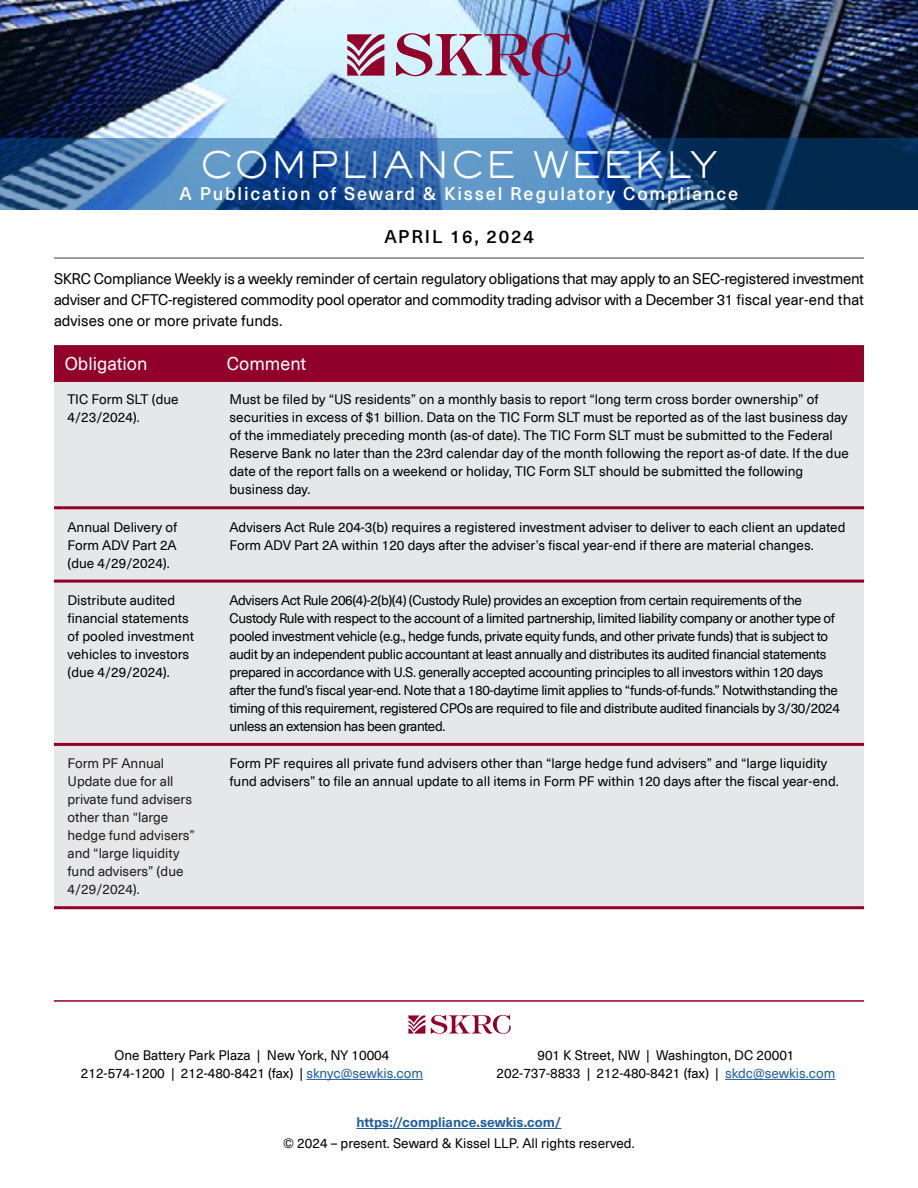
<style>
.page{position:relative;width:918px;height:1188px;background:#fff}
.page>*{position:absolute;margin:0;border:0;box-sizing:border-box;transform-origin:0 0}
.t1{font:300 36px "Sackers Gothic Std";letter-spacing:.03em;color:#fff}
.t2{font:500 18px "Neue Haas Unica Pro";letter-spacing:.1em;color:#fff}
.t3{font:18px "Neue Haas Unica Pro";color:#fff}
.t4{font:500 18px "Neue Haas Unica Pro";letter-spacing:.1em;color:#000}
.body_text{font:15px/21px "Neue Haas Unica Pro";color:#000;text-align:justify}
.table_text{font:13.5px/18px "Neue Haas Unica Pro";letter-spacing:-.01em;color:#000}
.table_text-2{font:13.5px/18px "Neue Haas Unica Pro";letter-spacing:-.03em;color:#000}
.table_text-3{font:13.5px/18px "Neue Haas Unica Pro";color:#211d1e}
.t5{font:700 13.5px "Neue Haas Unica Pro";color:#215e9e}
.s1{color:#215e9e}
</style>
<div class="page">
<img style="left:0;top:0;width:918px;height:138px">
<hr style="left:54px;top:257px;width:810px;height:2px;background:#000">
<img style="left:396px;top:33px;width:175px;height:43px">
<svg style="left:347px;top:34px;width:37px;height:42px;background:#aa5b78"></svg>
<svg style="left:0;top:138px;width:918px;height:72px;background:#2e5f95"></svg>
<hr style="left:54px;top:1000px;width:810px;height:2px;background:#910028">
<hr style="left:356px;top:1128px;width:206px;height:1px;background:#215e9e">
<hr style="left:306px;top:1079px;width:117px;height:1px;background:#215e9e">
<hr style="left:725px;top:1079px;width:110px;height:1px;background:#215e9e">
<svg style="left:431px;top:1015px;width:80px;height:19px"></svg>
<svg style="left:408px;top:1015px;width:17px;height:19px"></svg>
<div style="left:54px;top:347px;width:810px;height:33px;background:#910028"></div>
<div style="left:54px;top:382px;width:810px;height:524px;background:#e6e7e8"></div>
<hr style="left:54px;top:345px;width:162px;height:2px;background:#910028">
<hr style="left:216px;top:345px;width:648px;height:2px;background:#910028">
<hr style="left:54px;top:380px;width:162px;height:2px;background:#910028">
<hr style="left:216px;top:380px;width:648px;height:2px;background:#910028">
<hr style="left:54px;top:506px;width:162px;height:3px;background:#910028">
<hr style="left:216px;top:506px;width:648px;height:3px;background:#910028">
<hr style="left:54px;top:580px;width:162px;height:3px;background:#910028">
<hr style="left:216px;top:580px;width:648px;height:3px;background:#910028">
<hr style="left:54px;top:743px;width:162px;height:3px;background:#910028">
<hr style="left:216px;top:743px;width:648px;height:3px;background:#910028">
<hr style="left:54px;top:906px;width:162px;height:3px;background:#910028">
<hr style="left:216px;top:906px;width:648px;height:3px;background:#910028">
<h1 class="t1" style="left:200px;top:141px;width:519px">COMPLIANCE WEEKLY</h1>
<h2 class="t2" style="left:180px;top:183px;width:560px">A Publication of Seward &amp; Kissel Regulatory Compliance</h2>
<h3 class="t4" style="left:384px;top:226px;width:151px">APRIL 16, 2024</h3>
<p class="body_text" style="left:54px;top:268px;width:811px">SKRC Compliance Weekly is a weekly reminder of certain regulatory obligations that may apply to an SEC-registered investment adviser and CFTC-registered commodity pool operator and commodity trading advisor with a December 31 fiscal year-end that advises one or more private funds.</p>
<p class="t3" style="left:65px;top:353px;width:84px">Obligation</p>
<p class="t3" style="left:227px;top:353px;width:81px">Comment</p>
<p class="table_text" style="left:68px;top:391px;width:113px">TIC Form SLT (due<br>4/23/2024).</p>
<p class="table_text" style="left:230px;top:391px;width:621px">Must be filed by “US residents” on a monthly basis to report “long term cross border ownership” of securities in excess of $1 billion. Data on the TIC Form SLT must be reported as of the last business day of the immediately preceding month (as-of date). The TIC Form SLT must be submitted to the Federal Reserve Bank no later than the 23rd calendar day of the month following the report as-of date. If the due date of the report falls on a weekend or holiday, TIC Form SLT should be submitted the following business day.</p>
<p class="table_text" style="left:68px;top:518px;width:111px;text-align:justify">Annual Delivery of Form ADV Part 2A (due 4/29/2024).</p>
<p class="table_text" style="left:230px;top:518px;width:618px">Advisers Act Rule 204-3(b) requires a registered investment adviser to deliver to each client an updated<br>Form ADV Part 2A within 120 days after the adviser’s fiscal year-end if there are material changes.</p>
<p class="table_text" style="left:68px;top:591px;width:128px">Distribute audited financial statements of pooled investment vehicles to investors (due 4/29/2024).</p>
<p class="table_text-2" style="left:230px;top:591px;width:612px">Advisers Act Rule 206(4)-2(b)(4) (Custody Rule) provides an exception from certain requirements of the Custody Rule with respect to the account of a limited partnership, limited liability company or another type of pooled investment vehicle (e.g., hedge funds, private equity funds, and other private funds) that is subject to audit by an independent public accountant at least annually and distributes its audited financial statements prepared in accordance with U.S. generally accepted accounting principles to all investors within 120 days after the fund’s fiscal year-end. Note that a 180-daytime limit applies to “funds-of-funds.” Notwithstanding the timing of this requirement, registered CPOs are required to file and distribute audited financials by 3/30/2024 unless an extension has been granted.</p>
<p class="table_text-3" style="left:68px;top:755px;width:129px">Form PF Annual<br>Update due for all private fund advisers other than “large hedge fund advisers” and “large liquidity fund advisers” (due<br>4/29/2024).</p>
<p class="table_text" style="left:230px;top:755px;width:611px">Form PF requires all private fund advisers other than “large hedge fund advisers” and “large liquidity fund advisers” to file an annual update to all items in Form PF within 120 days after the fiscal year-end.</p>
<p class="table_text" style="left:81px;top:1046px;width:344px;text-align:center">One Battery Park Plaza | New York, NY 10004<br>212-574-1200 | 212-480-8421 (fax) | <span class="s1">sknyc@sewkis.com</span></p>
<p class="table_text" style="left:497px;top:1046px;width:340px;text-align:center">901 K Street, NW | Washington, DC 20001<br>202-737-8833 | 212-480-8421 (fax) | <span class="s1">skdc@sewkis.com</span></p>
<p class="t5" style="left:356px;top:1114px;width:207px">https://compliance.sewkis.com/</p>
<p class="table_text" style="left:283px;top:1135px;width:353px">© 2024 – present. Seward &amp; Kissel LLP. All rights reserved.</p>
</div>
